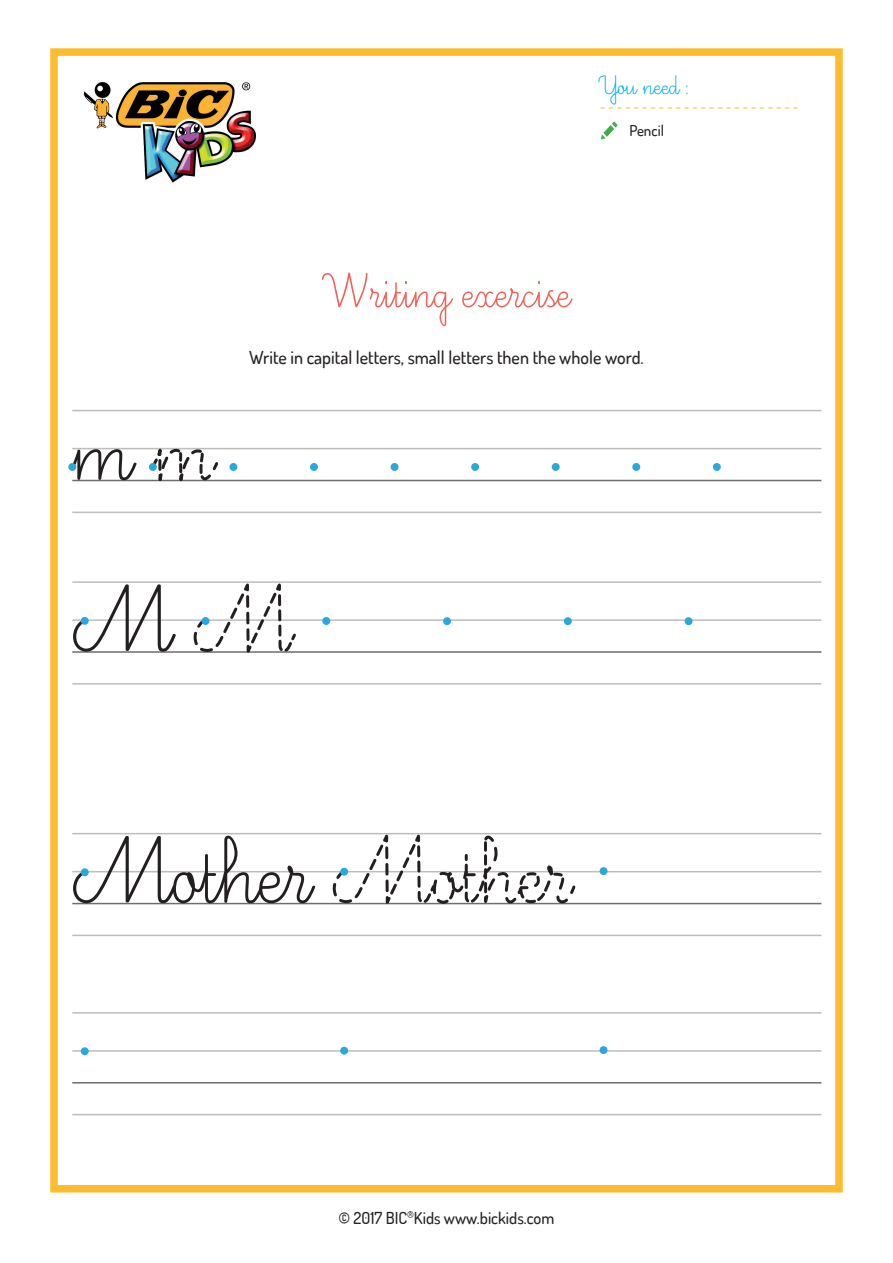
<style>
.page{position:relative;width:893px;height:1263px;background:#fff}
.page>*{position:absolute;margin:0;border:0;box-sizing:border-box;transform-origin:0 0}
.t1{font:117px/171.4px "Ecriture A Romain Orne";color:#231f20}
.t2{font:60px "Ecriture A Romain Orne";color:#f16157}
.t3{font:33px "Ecriture A Romain Orne";color:#00aeef}
.t4{font:500 18px "Dosis";color:#231f20}
.t5{font:18px "Minion Pro";color:#fdbb2e}
.t6{font:500 16.5px "Dosis";color:#231f20}
.t7{font:500 15px "Dosis";color:#231f20}
</style>
<div class="page">
<div style="left:50px;top:48px;width:793px;height:1144px;border:8px solid #fdbb2e"></div>
<img style="left:83px;top:82px;width:173px;height:101px">
<svg style="left:601px;top:122px;width:16px;height:17px"></svg>
<hr style="left:72px;top:1082px;width:749px;height:1px;background:#6c6d70">
<hr style="left:72px;top:1114px;width:749px;height:1px;background:#bcbdc0">
<hr style="left:72px;top:903px;width:749px;height:1px;background:#6c6d70">
<hr style="left:72px;top:935px;width:749px;height:1px;background:#bcbdc0">
<hr style="left:72px;top:480px;width:749px;height:1px;background:#6c6d70">
<hr style="left:72px;top:512px;width:749px;height:1px;background:#bcbdc0">
<hr style="left:72px;top:651px;width:749px;height:2px;background:#6c6d70">
<hr style="left:72px;top:683px;width:749px;height:1px;background:#bcbdc0">
<hr style="left:72px;top:1050px;width:749px;height:2px;background:#bcbdc0">
<hr style="left:72px;top:871px;width:749px;height:1px;background:#bcbdc0">
<hr style="left:72px;top:448px;width:749px;height:1px;background:#bcbdc0">
<hr style="left:72px;top:619px;width:749px;height:2px;background:#bcbdc0">
<hr style="left:72px;top:1012px;width:749px;height:1px;background:#bcbdc0">
<hr style="left:72px;top:833px;width:749px;height:1px;background:#bcbdc0">
<hr style="left:72px;top:410px;width:749px;height:1px;background:#bcbdc0">
<hr style="left:72px;top:581px;width:749px;height:2px;background:#bcbdc0">
<svg style="left:193px;top:585px;width:104px;height:68px"></svg>
<svg style="left:151px;top:448px;width:69px;height:34px"></svg>
<svg style="left:332px;top:834px;width:245px;height:71px"></svg>
<div style="left:68px;top:463px;width:8px;height:8px;background:#29a8e0;border-radius:50%"></div>
<div style="left:391px;top:463px;width:8px;height:8px;background:#29a8e0;border-radius:50%"></div>
<div style="left:229px;top:463px;width:8px;height:8px;background:#29a8e0;border-radius:50%"></div>
<div style="left:552px;top:463px;width:8px;height:8px;background:#29a8e0;border-radius:50%"></div>
<div style="left:149px;top:463px;width:8px;height:8px;background:#29a8e0;border-radius:50%"></div>
<div style="left:471px;top:463px;width:8px;height:8px;background:#29a8e0;border-radius:50%"></div>
<div style="left:310px;top:463px;width:8px;height:8px;background:#29a8e0;border-radius:50%"></div>
<div style="left:632px;top:463px;width:8px;height:8px;background:#29a8e0;border-radius:50%"></div>
<div style="left:713px;top:463px;width:8px;height:8px;background:#29a8e0;border-radius:50%"></div>
<div style="left:81px;top:617px;width:8px;height:8px;background:#29a8e0;border-radius:50%"></div>
<div style="left:81px;top:868px;width:8px;height:8px;background:#29a8e0;border-radius:50%"></div>
<div style="left:81px;top:1047px;width:8px;height:8px;background:#29a8e0;border-radius:50%"></div>
<div style="left:340px;top:868px;width:8px;height:8px;background:#29a8e0;border-radius:50%"></div>
<div style="left:340px;top:1047px;width:8px;height:7px;background:#29a8e0;border-radius:50%"></div>
<div style="left:600px;top:867px;width:7px;height:8px;background:#29a8e0;border-radius:50%"></div>
<div style="left:600px;top:1046px;width:7px;height:8px;background:#29a8e0;border-radius:50%"></div>
<div style="left:322px;top:617px;width:8px;height:8px;background:#29a8e0;border-radius:50%"></div>
<div style="left:202px;top:617px;width:7px;height:8px;background:#29a8e0;border-radius:50%"></div>
<div style="left:443px;top:617px;width:8px;height:8px;background:#29a8e0;border-radius:50%"></div>
<div style="left:564px;top:617px;width:8px;height:8px;background:#29a8e0;border-radius:50%"></div>
<div style="left:685px;top:617px;width:8px;height:8px;background:#29a8e0;border-radius:50%"></div>
<h3 class="t3" style="left:600px;top:69px;width:91px">You need :</h3>
<p class="t5" style="left:600px;top:94px;width:201px">------------------------</p>
<p class="t7" style="left:629px;top:121px;width:36px">Pencil</p>
<h2 class="t2" style="left:323px;top:262px;width:248px">Writing exercise</h2>
<h1 class="t1" style="left:70px;top:368px;width:101px">m<br>M</h1>
<p class="t4" style="left:249px;top:346px;width:396px">Write in capital letters, small letters then the whole word.</p>
<h1 class="t1" style="left:70px;top:791px;width:241px">Mother</h1>
<p class="t6" style="left:339px;top:1207px;width:217px">© 2017 BIC<sup>®</sup>Kids www.bickids.com</p>
</div>
